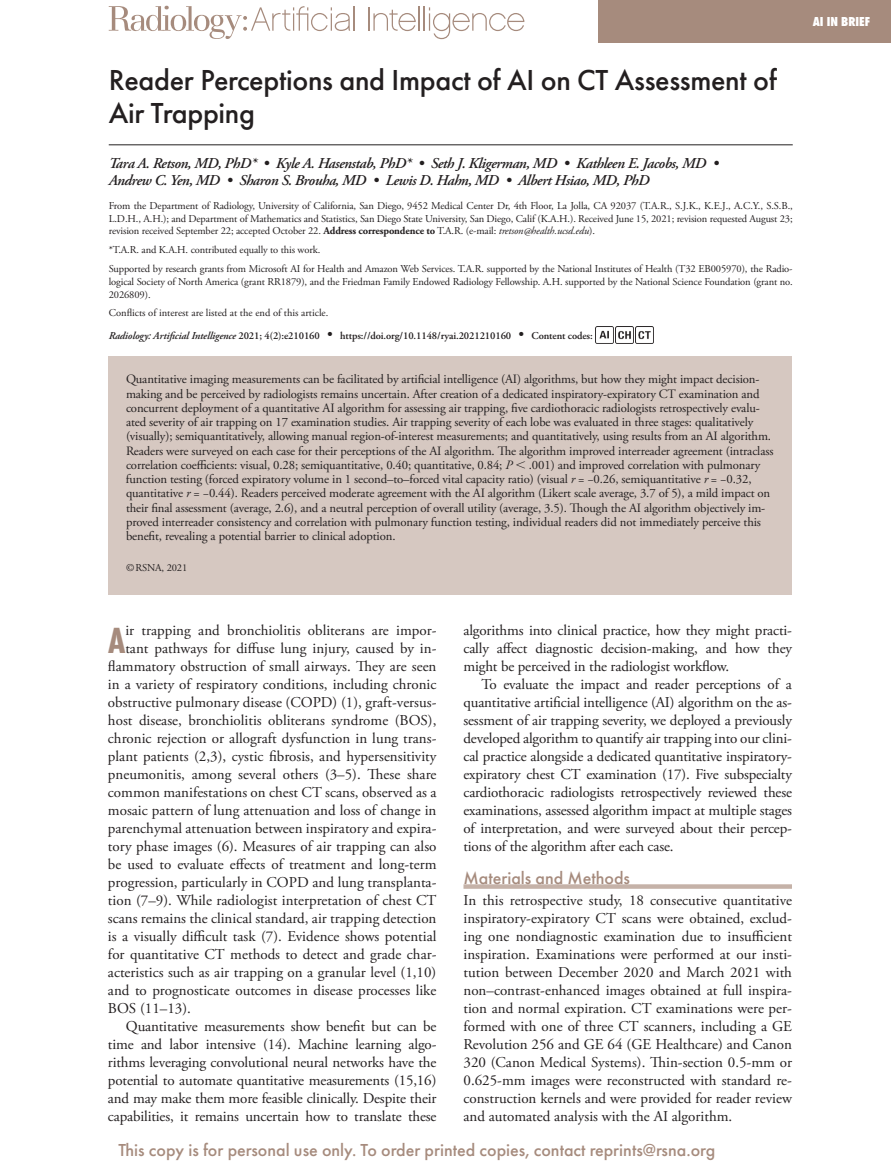
<style>
.page{position:relative;width:891px;height:1175px;background:#fff}
.page>*{position:absolute;margin:0;border:0;box-sizing:border-box;transform-origin:0 0}
.t1{font:700 37.8px "Futura PT Cond";color:#a68b7d}
.t2{font:500 30px/33px "Futura PT";letter-spacing:-.01em;color:#231f20}
.t3{font:500 18px "Futura PT";color:#a68b7d}
.t4{font:15px/18px "Adobe Garamond Pro";color:#231f20;text-align:justify}
.t5{font:italic 600 15px/16.5px "Adobe Garamond Pro";letter-spacing:-.03em;color:#231f20}
.t6{font:800 13.5px "Futura PT Cond";color:#fff}
.t7{font:12.75px/14.2px "Adobe Garamond Pro";letter-spacing:-.01em;color:#231f20}
.t8{font:10.5px/12.8px "Adobe Garamond Pro";letter-spacing:-.01em;color:#231f20}
.t9{font:600 10.5px/22.5px "Adobe Garamond Pro";letter-spacing:-.01em;color:#231f20}
.s1{font-weight:700}
.s2{font-style:italic}
.s3{font-weight:400}
.s4{font-weight:400;font-size:15px}
.s5{font-family:"Universal Greekwith Math Pi"}
</style>
<div class="page">
<div style="left:599px;top:0;width:292px;height:42px;background:#a68b7d"></div>
<svg style="left:464px;top:884px;width:328px;height:4px"></svg>
<svg style="left:369px;top:7px;width:47px;height:24px"></svg>
<hr style="left:418px;top:6px;width:2px;height:25px;background:#a68b7d">
<svg style="left:424px;top:6px;width:100px;height:33px"></svg>
<svg style="left:109px;top:6px;width:246px;height:33px"></svg>
<div style="left:108px;top:356px;width:684px;height:238px;background:#d6c8c1"></div>
<hr style="left:109px;top:144px;width:684px;height:1px;background:#231f20">
<img style="left:595px;top:327px;width:18px;height:16px">
<img style="left:615px;top:327px;width:18px;height:16px">
<img style="left:636px;top:327px;width:18px;height:16px">
<h2 class="t2" style="left:109px;top:64px;width:670px">Reader Perceptions and Impact of AI on CT Assessment of<br>Air Trapping</h2>
<p class="t5" style="left:109px;top:156px;width:611px">Tara A. Retson, MD, PhD* • Kyle A. Hasenstab, PhD* • Seth J. Kligerman, MD • Kathleen E. Jacobs, MD •<br>Andrew C. Yen, MD • Sharon S. Brouha, MD • Lewis D. Hahn, MD • Albert Hsiao, MD, PhD</p>
<p class="t8" style="left:109px;top:200px;width:686px;text-align:justify">From the Department of Radiology, University of California, San Diego, 9452 Medical Center Dr, 4th Floor, La Jolla, CA 92037 (T.A.R., S.J.K., K.E.J., A.C.Y., S.S.B., L.D.H., A.H.); and Department of Mathematics and Statistics, San Diego State University, San Diego, Calif (K.A.H.). Received June 15, 2021; revision requested August 23; revision received September 22; accepted October 22. <span class="s1">Address correspondence to</span> T.A.R. (e-mail: <span class="s2">tretson@health.ucsd.edu</span>).</p>
<p class="t8" style="left:109px;top:241px;width:685px;line-height:18.8px">*T.A.R. and K.A.H. contributed equally to this work.<br>Supported by research grants from Microsoft AI for Health and Amazon Web Services. T.A.R. supported by the National Institutes of Health (T32 EB005970), the Radio-</p>
<p class="t8" style="left:109px;top:275px;width:685px">logical Society of North America (grant RR1879), and the Friedman Family Endowed Radiology Fellowship. A.H. supported by the National Science Foundation (grant no.<br>2026809).</p>
<p class="t9" style="left:109px;top:302px;width:486px"><span class="s3">Conflicts of interest are listed at the end of this article.<br></span><span class="s2">Radiology: Artificial Intelligence</span> 2021; 4(2):e210160 <span class="s4">•</span> https://doi.org/10.1148/ryai.2021210160 <span class="s4">•</span> Content codes:</p>
<p class="t7" style="left:126px;top:372px;width:649px">Quantitative imaging measurements can be facilitated by artificial intelligence (AI) algorithms, but how they might impact decision&shy;making and be perceived by radiologists remains uncertain. After creation of a dedicated inspiratory-expiratory CT examination and concurrent deployment of a quantitative AI algorithm for assessing air trapping, five cardiothoracic radiologists retrospectively evalu&shy;ated severity of air trapping on 17 examination studies. Air trapping severity of each lobe was evaluated in three stages: qualitatively (visually); semiquantitatively, allowing manual region-of-interest measurements; and quantitatively, using results from an AI algorithm.<br>Readers were surveyed on each case for their perceptions of the AI algorithm. The algorithm improved interreader agreement (intraclass correlation coefficients: visual, 0.28; semiquantitative, 0.40; quantitative, 0.84; <span class="s2">P</span> <span class="s5">,</span> .001) and improved correlation with pulmonary function testing (forced expiratory volume in 1 second–to–forced vital capacity ratio) (visual <span class="s2">r</span> = −0.26, semiquantitative <span class="s2">r</span> = −0.32, quantitative <span class="s2">r</span> = −0.44). Readers perceived moderate agreement with the AI algorithm (Likert scale average, 3.7 of 5), a mild impact on their final assessment (average, 2.6), and a neutral perception of overall utility (average, 3.5). Though the AI algorithm objectively im&shy;proved interreader consistency and correlation with pulmonary function testing, individual readers did not immediately perceive this benefit, revealing a potential barrier to clinical adoption.</p>
<p class="t8" style="left:126px;top:561px;width:63px">©RSNA, 2021</p>
<p class="t6" style="left:813px;top:14px;width:59px">AI IN BRIEF</p>
<h1 class="t1" style="left:108px;top:618px;width:19px">A</h1>
<p class="t4" style="left:125px;top:622px;width:313px">ir trapping and bronchiolitis obliterans are impor-</p>
<p class="t4" style="left:464px;top:622px;width:330px">algorithms into clinical practice, how they might practi&shy;cally affect diagnostic decision-making, and how they might be perceived in the radiologist workflow.</p>
<p class="t4" style="left:464px;top:676px;width:330px;text-indent:18px">To evaluate the impact and reader perceptions of a quantitative artificial intelligence (AI) algorithm on the as&shy;sessment of air trapping severity, we deployed a previously developed algorithm to quantify air trapping into our clini&shy;cal practice alongside a dedicated quantitative inspiratory&shy;expiratory chest CT examination (17). Five subspecialty cardiothoracic radiologists retrospectively reviewed these examinations, assessed algorithm impact at multiple stages of interpretation, and were surveyed about their percep&shy;tions of the algorithm after each case.</p>
<p class="t3" style="left:464px;top:867px;width:168px">Materials and Methods</p>
<p class="t4" style="left:464px;top:892px;width:330px">In this retrospective study, 18 consecutive quantitative inspiratory-expiratory CT scans were obtained, exclud&shy;ing one nondiagnostic examination due to insufficient inspiration. Examinations were performed at our insti&shy;tution between December 2020 and March 2021 with non–contrast-enhanced images obtained at full inspira&shy;tion and normal expiration. CT examinations were per&shy;formed with one of three CT scanners, including a GE Revolution 256 and GE 64 (GE Healthcare) and Canon 320 (Canon Medical Systems). Thin-section 0.5-mm or 0.625-mm images were reconstructed with standard re&shy;construction kernels and were provided for reader review and automated analysis with the AI algorithm.</p>
<p class="t3" style="left:118px;top:1139px;width:598px">This copy is for personal use only. To order printed copies, contact reprints@rsna.org</p>
<p class="t4" style="left:125px;top:640px;width:313px">tant pathways for diffuse lung injury, caused by in-</p>
<p class="t4" style="left:108px;top:658px;width:330px">flammatory obstruction of small airways. They are seen</p>
<p class="t4" style="left:108px;top:676px;width:330px">in a variety of respiratory conditions, including chronic</p>
<p class="t4" style="left:108px;top:694px;width:330px">obstructive pulmonary disease (COPD) (1), graft-versus-</p>
<p class="t4" style="left:108px;top:712px;width:330px">host disease, bronchiolitis obliterans syndrome (BOS),</p>
<p class="t4" style="left:108px;top:730px;width:330px">chronic rejection or allograft dysfunction in lung trans-</p>
<p class="t4" style="left:108px;top:748px;width:330px">plant patients (2,3), cystic fibrosis, and hypersensitivity</p>
<p class="t4" style="left:108px;top:766px;width:330px">pneumonitis, among several others (3–5). These share</p>
<p class="t4" style="left:108px;top:784px;width:330px">common manifestations on chest CT scans, observed as a</p>
<p class="t4" style="left:108px;top:802px;width:330px">mosaic pattern of lung attenuation and loss of change in</p>
<p class="t4" style="left:108px;top:820px;width:330px">parenchymal attenuation between inspiratory and expira-</p>
<p class="t4" style="left:108px;top:838px;width:330px">tory phase images (6). Measures of air trapping can also</p>
<p class="t4" style="left:108px;top:856px;width:330px">be used to evaluate effects of treatment and long-term</p>
<p class="t4" style="left:108px;top:874px;width:330px">progression, particularly in COPD and lung transplanta-</p>
<p class="t4" style="left:108px;top:892px;width:330px">tion (7–9). While radiologist interpretation of chest CT</p>
<p class="t4" style="left:108px;top:910px;width:330px">scans remains the clinical standard, air trapping detection</p>
<p class="t4" style="left:108px;top:928px;width:330px">is a visually difficult task (7). Evidence shows potential</p>
<p class="t4" style="left:108px;top:946px;width:330px">for quantitative CT methods to detect and grade char-</p>
<p class="t4" style="left:108px;top:964px;width:330px">acteristics such as air trapping on a granular level (1,10)</p>
<p class="t4" style="left:108px;top:982px;width:330px">and to prognosticate outcomes in disease processes like</p>
<p class="t4" style="left:108px;top:1000px;width:84px">BOS (11–13).</p>
<p class="t4" style="left:126px;top:1018px;width:312px">Quantitative measurements show benefit but can be</p>
<p class="t4" style="left:108px;top:1036px;width:330px">time and labor intensive (14). Machine learning algo-</p>
<p class="t4" style="left:108px;top:1054px;width:330px">rithms leveraging convolutional neural networks have the</p>
<p class="t4" style="left:108px;top:1072px;width:330px">potential to automate quantitative measurements (15,16)</p>
<p class="t4" style="left:108px;top:1090px;width:330px">and may make them more feasible clinically. Despite their</p>
<p class="t4" style="left:108px;top:1108px;width:330px">capabilities, it remains uncertain how to translate these</p>
</div>
